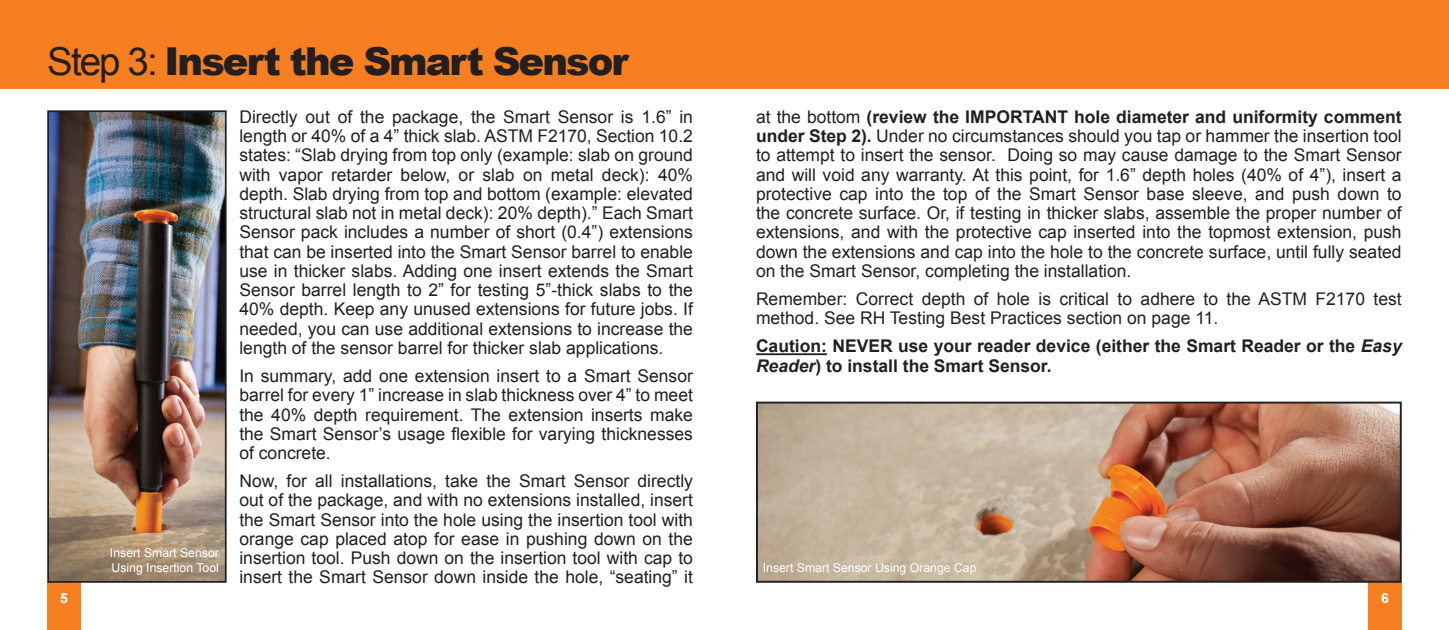
<style>
.page{position:relative;width:1449px;height:630px;background:#fff}
.page>*{position:absolute;margin:0;border:0;box-sizing:border-box;transform-origin:0 0}
.t1{font:900 38.5px "Arial";letter-spacing:-.05em;color:#231f20}
.Body_Paragraphs{font:17.5px/19.2px "Arial";color:#231f20;text-align:justify}
.Body_Paragraphs-2{font:700 17.5px/19.2px "Arial";color:#231f20}
.t2{font:700 14px "Arial";color:#fff}
.Photo_Caption{font:12.25px/15.8px "Arial";color:#fff}
.s1{font-weight:400}
.s2{font-weight:700}
.s3{font-style:italic}
</style>
<div class="page">
<div style="left:0;top:0;width:1449px;height:88px;background:#f57f21"></div>
<div style="left:47px;top:583px;width:34px;height:47px;background:#f57f21"></div>
<div style="left:1368px;top:583px;width:34px;height:47px;background:#f57f21"></div>
<img style="left:50px;top:113px;width:174px;height:467px">
<div style="left:47px;top:110px;width:180px;height:473px;border:2px solid #231f20"></div>
<hr style="left:756px;top:353px;width:71px;height:2px;background:#231f20">
<img style="left:759px;top:405px;width:640px;height:175px">
<div style="left:756px;top:402px;width:646px;height:181px;border:2px solid #231f20"></div>
<p class="t1" style="left:47px;top:34px;width:583px"><span class="s1">Step 3:</span> Insert the Smart Sensor</p>
<p class="Photo_Caption" style="left:110px;top:544px;width:110px">Insert Smart Sensor<br>Using Insertion Tool</p>
<p class="Body_Paragraphs" style="left:239px;top:107px;width:455px">Directly out of the package, the Smart Sensor is 1.6” in length or 40% of a 4” thick slab. ASTM F2170, Section 10.2 states: “Slab drying from top only (example: slab on ground with vapor retarder below, or slab on metal deck): 40% depth. Slab drying from top and bottom (example: elevated structural slab not in metal deck): 20% depth).” Each Smart Sensor pack includes a number of short (0.4”) extensions that can be inserted into the Smart Sensor barrel to enable use in thicker slabs. Adding one insert extends the Smart Sensor barrel length to 2” for testing 5”-thick slabs to the 40% depth. Keep any unused extensions for future jobs. If needed, you can use additional extensions to increase the length of the sensor barrel for thicker slab applications.</p>
<p class="Body_Paragraphs" style="left:239px;top:366px;width:455px">In summary, add one extension insert to a Smart Sensor barrel for every 1” increase in slab thickness over 4” to meet the 40% depth requirement. The extension inserts make the Smart Sensor’s usage flexible for varying thicknesses of concrete.</p>
<p class="Body_Paragraphs" style="left:239px;top:472px;width:455px">Now, for all installations, take the Smart Sensor directly out of the package, and with no extensions installed, insert the Smart Sensor into the hole using the insertion tool with orange cap placed atop for ease in pushing down on the insertion tool. Push down on the insertion tool with cap to insert the Smart Sensor down inside the hole, “seating” it</p>
<p class="Body_Paragraphs" style="left:756px;top:107px;width:647px">at the bottom <span class="s2">(review the IMPORTANT hole diameter and uniformity comment under Step 2).</span> Under no circumstances should you tap or hammer the insertion tool to attempt to insert the sensor. Doing so may cause damage to the Smart Sensor and will void any warranty. At this point, for 1.6” depth holes (40% of 4”), insert a protective cap into the top of the Smart Sensor base sleeve, and push down to the concrete surface. Or, if testing in thicker slabs, assemble the proper number of extensions, and with the protective cap inserted into the topmost extension, push down the extensions and cap into the hole to the concrete surface, until fully seated on the Smart Sensor, completing the installation.</p>
<p class="Body_Paragraphs" style="left:756px;top:289px;width:647px">Remember: Correct depth of hole is critical to adhere to the ASTM F2170 test method. See RH Testing Best Practices section on page 11.</p>
<p class="Body_Paragraphs-2" style="left:756px;top:337px;width:647px">Caution: NEVER use your reader device (either the Smart Reader or the <span class="s3">Easy<br>Reader</span>) to install the Smart Sensor.</p>
<p class="Photo_Caption" style="left:763px;top:560px;width:215px">Insert Smart Sensor Using Orange Cap</p>
<p class="t2" style="left:60px;top:588px;width:9px">5</p>
<p class="t2" style="left:1381px;top:588px;width:9px">6</p>
</div>
